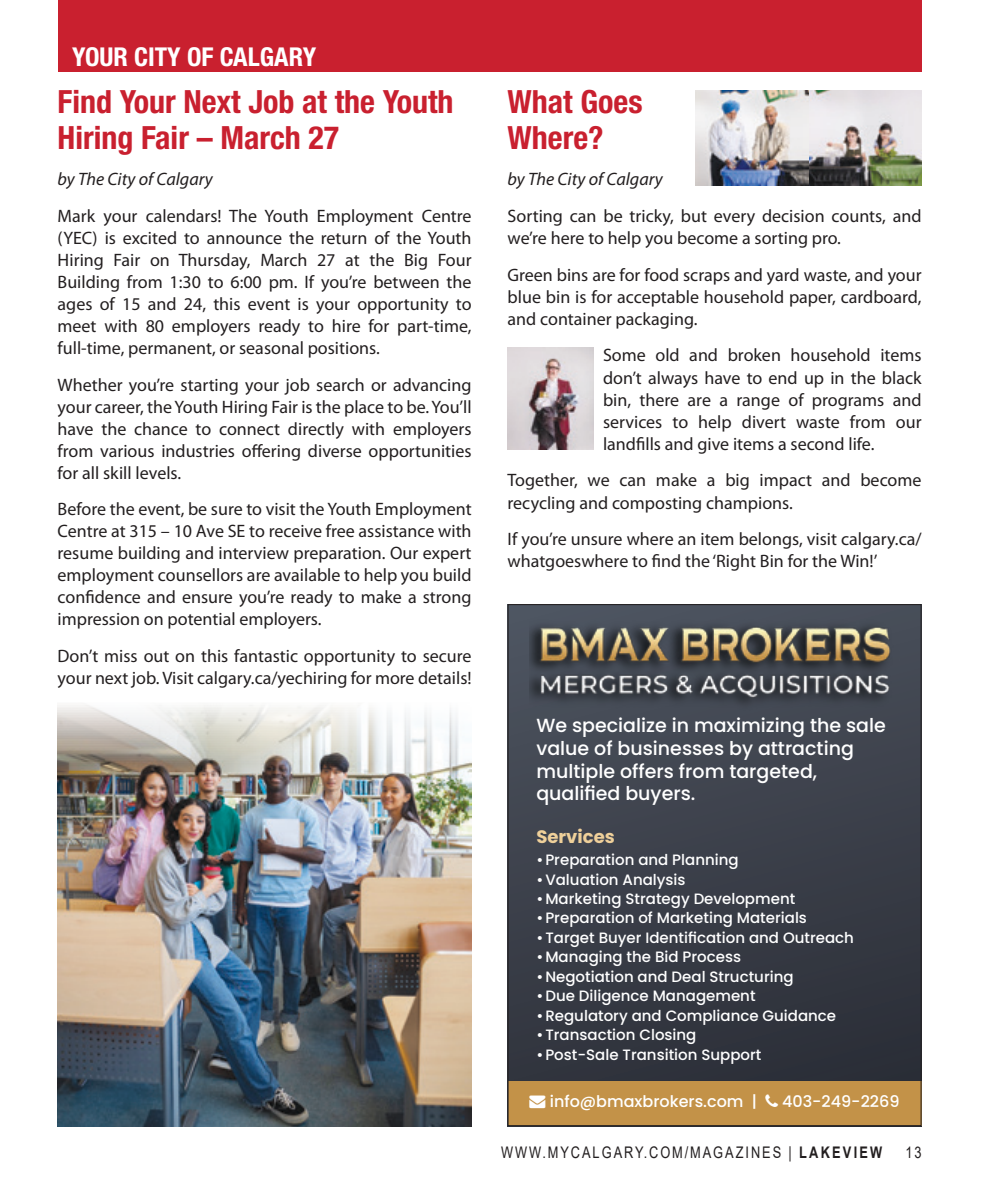
<style>
.page{position:relative;width:990px;height:1188px;background:#fff}
.page>*{position:absolute;margin:0;border:0;box-sizing:border-box;transform-origin:0 0}
.In_Around_title{font:700 condensed 32px/36px "Helvetica Neue LT Std";color:#c9202f}
.t1{font:700 condensed 26px "Helvetica Neue LT Std";color:#fff}
.t2{font:500 19px/22.8px "Poppins";color:#fff}
.Body_text{font:18px/22px "Myriad Pro";color:#231f20;text-align:justify}
.Body_text-2{font:italic 18px "Myriad Pro";color:#231f20}
.t3{font:700 18px "Poppins";color:#efd09a}
.t4{font:16px "Arial";letter-spacing:.155em;color:#231f20;scale:.8 1}
.t5{font:500 16px "Poppins";color:#fff}
.t6{font:500 15px "Poppins";color:#fff}
.s1{font-weight:700}
</style>
<div class="page">
<div style="left:508px;top:604px;width:414px;height:522px;background:linear-gradient(to bottom,#4b515d,#2b2d36)"></div>
<div style="left:508px;top:1081px;width:414px;height:45px;background:#c39248"></div>
<img style="left:530px;top:616px;width:369px;height:96px">
<img style="left:58px;top:705px;width:414px;height:421px">
<div style="left:58px;top:0;width:864px;height:72px;background:#c9202f"></div>
<img style="left:696px;top:90px;width:226px;height:96px">
<img style="left:508px;top:347px;width:86px;height:103px">
<p class="t1" style="left:72px;top:41px;width:246px">YOUR CITY OF CALGARY</p>
<p class="In_Around_title" style="left:58px;top:83px;width:398px">Find Your Next Job at the Youth<br>Hiring Fair – March 27</p>
<p class="Body_text-2" style="left:58px;top:168px;width:157px">by The City of Calgary</p>
<p class="Body_text" style="left:58px;top:204px;width:416px">Mark your calendars! The Youth Employment Centre (YEC) is excited to announce the return of the Youth Hiring Fair on Thursday, March 27 at the Big Four Building from 1:30 to 6:00 pm. If you’re between the ages of 15 and 24, this event is your opportunity to meet with 80 employers ready to hire for part-time, full-time, permanent, or seasonal positions.</p>
<p class="Body_text" style="left:58px;top:373px;width:416px">Whether you’re starting your job search or advancing your career, the Youth Hiring Fair is the place to be. You’ll have the chance to connect directly with employers from various industries offering diverse opportunities for all skill levels.</p>
<p class="Body_text" style="left:58px;top:498px;width:416px">Before the event, be sure to visit the Youth Employment Centre at 315 – 10 Ave SE to receive free assistance with resume building and interview preparation. Our expert employment counsellors are available to help you build confidence and ensure you’re ready to make a strong impression on potential employers.</p>
<p class="Body_text" style="left:58px;top:645px;width:416px">Don’t miss out on this fantastic opportunity to secure your next job. Visit calgary.ca/yechiring for more details!</p>
<p class="In_Around_title" style="left:508px;top:83px;width:137px">What Goes<br>Where?</p>
<p class="Body_text-2" style="left:508px;top:168px;width:157px">by The City of Calgary</p>
<p class="Body_text" style="left:508px;top:205px;width:415px">Sorting can be tricky, but every decision counts, and we’re here to help you become a sorting pro.</p>
<p class="Body_text" style="left:508px;top:263px;width:416px">Green bins are for food scraps and yard waste, and your blue bin is for acceptable household paper, cardboard, and container packaging.</p>
<p class="Body_text" style="left:603px;top:344px;width:320px">Some old and broken household items don’t always have to end up in the black bin, there are a range of programs and services to help divert waste from our landfills and give items a second life.</p>
<p class="Body_text" style="left:508px;top:469px;width:415px">Together, we can make a big impact and become recycling and composting champions.</p>
<p class="Body_text" style="left:508px;top:528px;width:416px">If you’re unsure where an item belongs, visit calgary.ca/ whatgoeswhere to find the ‘Right Bin for the Win!’</p>
<p class="t2" style="left:536px;top:714px;width:351px">We specialize in maximizing the sale value of businesses by attracting multiple offers from targeted, qualified buyers.</p>
<p class="t3" style="left:536px;top:826px;width:80px">Services</p>
<p class="t6" style="left:536px;top:851px;width:204px">•Preparation and Planning</p>
<p class="t6" style="left:536px;top:871px;width:151px">•Valuation Analysis</p>
<p class="t6" style="left:536px;top:890px;width:260px">•Marketing Strategy Development</p>
<p class="t6" style="left:536px;top:910px;width:272px">•Preparation of Marketing Materials</p>
<p class="t6" style="left:536px;top:929px;width:319px">•Target Buyer Identification and Outreach</p>
<p class="t6" style="left:536px;top:948px;width:206px">•Managing the Bid Process</p>
<p class="t6" style="left:536px;top:968px;width:259px">•Negotiation and Deal Structuring</p>
<p class="t6" style="left:536px;top:987px;width:221px">•Due Diligence Management</p>
<p class="t6" style="left:536px;top:1007px;width:301px">•Regulatory and Compliance Guidance</p>
<p class="t6" style="left:536px;top:1026px;width:162px">•Transaction Closing</p>
<p class="t6" style="left:536px;top:1046px;width:227px">•Post-Sale Transition Support</p>
<p class="t5" style="left:530px;top:1092px;width:229px">→ info@bmaxbrokers.com |</p>
<p class="t5" style="left:782px;top:1092px;width:119px">403-249-2269</p>
<p class="t4" style="left:501px;top:1141px;width:478px">WWW.MYCALGARY.COM/MAGAZINES | <span class="s1">LAKEVIEW</span></p>
<p class="t4" style="left:906px;top:1141px;width:22px">13</p>
</div>
